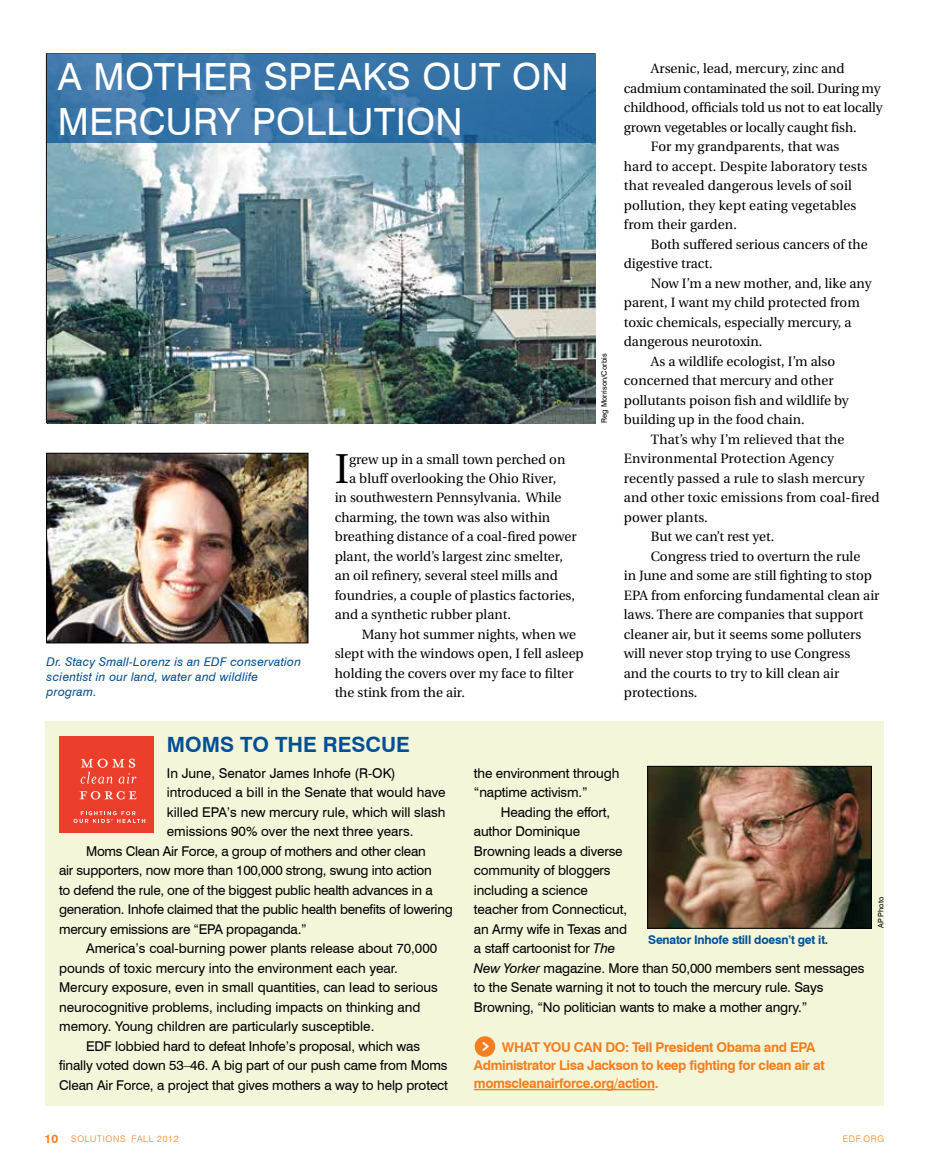
<style>
.page{position:relative;width:945px;height:1161px;background:#fff}
.page>*{position:absolute;margin:0;border:0;box-sizing:border-box;transform-origin:0 0}
.t1{font:41.7px "Utopia";color:#000}
.t2{font:37.5px/45px "Swiss 721 BT";letter-spacing:.015em;color:#fff}
.t3{font:700 21px "Swiss 721 BT";color:#004e95}
.t4{font:13.5px "Utopia";color:#000}
.t5{font:13.5px/19.5px "Swiss 721 BT";letter-spacing:-.01em;color:#000}
.t6{font:700 13.5px/18px "Swiss 721 BT";letter-spacing:-.03em;color:#f57e20}
.t7{font:13.5px "Utopia";letter-spacing:-.02em;color:#000}
.t8{font:italic 12px/15px "Swiss 721 BT";letter-spacing:.02em;color:#004e95}
.t9{font:700 12px "Swiss 721 BT";letter-spacing:-.02em;color:#004e95}
.t10{font:300 9px "Swiss 721 BT";letter-spacing:.08em;color:#f57e20}
.t11{font:7.5px "Swiss 721 BT";color:#000}
.s1{font-style:italic}
.s2{font-weight:700;font-size:12px}
</style>
<div class="page">
<div style="left:46px;top:721px;width:838px;height:385px;background:#f3f6d9"></div>
<hr style="left:474px;top:1089px;width:181px;height:1px;background:#f57e20">
<img style="left:47px;top:143px;width:548px;height:280px">
<svg style="left:47px;top:54px;width:549px;height:89px;background:#3774a8"></svg>
<img style="left:48px;top:455px;width:258px;height:186px">
<div style="left:46px;top:453px;width:262px;height:190px;border:1px solid #000"></div>
<img style="left:649px;top:768px;width:221px;height:158px">
<div style="left:647px;top:766px;width:225px;height:162px;border:1px solid #000"></div>
<div style="left:59px;top:737px;width:94px;height:96px;background:#ec3f2b"></div>
<svg style="left:80px;top:759px;width:56px;height:25px"></svg>
<svg style="left:80px;top:791px;width:56px;height:9px"></svg>
<svg style="left:74px;top:811px;width:71px;height:12px"></svg>
<div style="left:475px;top:1036px;width:20px;height:21px;background:#f57e20;border-radius:50%"></div>
<svg style="left:482px;top:1042px;width:7px;height:9px"></svg>
<h2 class="t2" style="left:58px;top:53px;width:512px">A mother speaks out on mercury pollution</h2>
<p class="t8" style="left:47px;top:654px;width:256px">Dr. Stacy Small-Lorenz is an EDF conservation scientist in our land, water and wildlife program.</p>
<h1 class="t1" style="left:335px;top:446px;width:16px">I</h1>
<p class="t4" style="left:349px;top:451px;width:218px">grew up in a small town perched on</p>
<p class="t4" style="left:349px;top:471px;width:209px">a bluff overlooking the Ohio River,</p>
<p class="t4" style="left:335px;top:490px;width:228px">in southwestern Pennsylvania. While</p>
<p class="t4" style="left:335px;top:510px;width:217px">charming, the town was also within</p>
<p class="t4" style="left:335px;top:529px;width:244px">breathing distance of a coal-fired power</p>
<p class="t4" style="left:335px;top:549px;width:230px">plant, the world’s largest zinc smelter,</p>
<p class="t4" style="left:335px;top:568px;width:225px">an oil refinery, several steel mills and</p>
<p class="t4" style="left:335px;top:588px;width:242px">foundries, a couple of plastics factories,</p>
<p class="t4" style="left:335px;top:607px;width:178px">and a synthetic rubber plant.</p>
<p class="t4" style="left:362px;top:627px;width:216px">Many hot summer nights, when we</p>
<p class="t4" style="left:335px;top:646px;width:251px">slept with the windows open, I fell asleep</p>
<p class="t4" style="left:335px;top:666px;width:240px">holding the covers over my face to filter</p>
<p class="t4" style="left:335px;top:685px;width:132px">the stink from the air.</p>
<h3 class="t3" style="left:167px;top:732px;width:123px">Moms to the</h3>
<h3 class="t3" style="left:323px;top:732px;width:86px">rescue</h3>
<p class="t11" style="left:600px;top:423px;width:71px;rotate:-90deg">Reg Morrison/Corbis</p>
<p class="t4" style="left:651px;top:61px;width:195px">Arsenic, lead, mercury, zinc and</p>
<p class="t7" style="left:624px;top:81px;width:258px">cadmium contaminated the soil. During my</p>
<p class="t4" style="left:624px;top:100px;width:260px">childhood, officials told us not to eat locally</p>
<p class="t4" style="left:624px;top:120px;width:234px">grown vegetables or locally caught fish.</p>
<p class="t4" style="left:651px;top:139px;width:190px">For my grandparents, that was</p>
<p class="t4" style="left:624px;top:159px;width:245px">hard to accept. Despite laboratory tests</p>
<p class="t4" style="left:624px;top:178px;width:230px">that revealed dangerous levels of soil</p>
<p class="t4" style="left:624px;top:198px;width:234px">pollution, they kept eating vegetables</p>
<p class="t4" style="left:624px;top:217px;width:115px">from their garden.</p>
<p class="t4" style="left:651px;top:237px;width:218px">Both suffered serious cancers of the</p>
<p class="t4" style="left:624px;top:256px;width:90px">digestive tract.</p>
<p class="t4" style="left:651px;top:276px;width:222px">Now I’m a new mother, and, like any</p>
<p class="t4" style="left:624px;top:295px;width:237px">parent, I want my child protected from</p>
<p class="t4" style="left:624px;top:315px;width:229px">toxic chemicals, especially mercury, a</p>
<p class="t4" style="left:624px;top:334px;width:140px">dangerous neurotoxin.</p>
<p class="t4" style="left:651px;top:354px;width:186px">As a wildlife ecologist, I’m also</p>
<p class="t4" style="left:624px;top:373px;width:211px">concerned that mercury and other</p>
<p class="t4" style="left:624px;top:393px;width:226px">pollutants poison fish and wildlife by</p>
<p class="t4" style="left:624px;top:412px;width:182px">building up in the food chain.</p>
<p class="t4" style="left:651px;top:432px;width:195px">That’s why I’m relieved that the</p>
<p class="t4" style="left:624px;top:451px;width:212px">Environmental Protection Agency</p>
<p class="t4" style="left:624px;top:471px;width:242px">recently passed a rule to slash mercury</p>
<p class="t4" style="left:624px;top:490px;width:257px">and other toxic emissions from coal-fired</p>
<p class="t4" style="left:624px;top:510px;width:85px">power plants.</p>
<p class="t4" style="left:651px;top:529px;width:125px">But we can’t rest yet.</p>
<p class="t4" style="left:651px;top:549px;width:211px">Congress tried to overturn the rule</p>
<p class="t4" style="left:624px;top:568px;width:250px">in June and some are still fighting to stop</p>
<p class="t4" style="left:624px;top:588px;width:257px">EPA from enforcing fundamental clean air</p>
<p class="t4" style="left:624px;top:607px;width:241px">laws. There are companies that support</p>
<p class="t4" style="left:624px;top:627px;width:239px">cleaner air, but it seems some polluters</p>
<p class="t4" style="left:624px;top:646px;width:228px">will never stop trying to use Congress</p>
<p class="t4" style="left:624px;top:666px;width:217px">and the courts to try to kill clean air</p>
<p class="t4" style="left:624px;top:685px;width:75px">protections.</p>
<p class="t5" style="left:167px;top:763px;width:280px">I n June, Senator James I nhofe (R-OK) introduced a bill in the Senate that would have killed EPA</p>
<p class="t5" style="left:227px;top:802px;width:220px">’s new mercury rule, which will slash</p>
<p class="t5" style="left:167px;top:821px;width:248px">emissions 90% over the next three years.</p>
<p class="t5" style="left:86px;top:841px;width:341px">Moms Clean Air Force, a group of mothers and other clean</p>
<p class="t5" style="left:59px;top:860px;width:374px">air supporters, now more than 100,000 strong, swung into action</p>
<p class="t5" style="left:59px;top:880px;width:375px">to defend the rule, one of the biggest public health advances in a</p>
<p class="t5" style="left:59px;top:899px;width:395px">generation. Inhofe claimed that the public health benefits of lowering</p>
<p class="t5" style="left:59px;top:919px;width:149px">mercury emissions are “EPA</p>
<p class="t5" style="left:226px;top:919px;width:82px">propaganda.”</p>
<p class="t5" style="left:86px;top:938px;width:353px">America’s coal-burning power plants release about 70,000</p>
<p class="t5" style="left:59px;top:958px;width:340px">pounds of toxic mercury into the environment each year.</p>
<p class="t5" style="left:59px;top:977px;width:380px">Mercury exposure, even in small quantities, can lead to serious</p>
<p class="t5" style="left:59px;top:997px;width:363px">neurocognitive problems, including impacts on thinking and</p>
<p class="t5" style="left:59px;top:1016px;width:317px">memory. Young children are particularly susceptible.</p>
<p class="t5" style="left:86px;top:1036px;width:10px">EDF</p>
<p class="t5" style="left:59px;top:1036px;width:390px;text-indent:56px">lobbied hard to defeat I nhofe’s proposal, which was finally voted down 53–46. A big part of our push came from Moms<br>Clean Air Force, a project that gives mothers a way to help protect</p>
<p class="t5" style="left:474px;top:763px;width:147px">the environment through “naptime activism.”</p>
<p class="t5" style="left:474px;top:802px;width:392px;text-indent:27px">Heading the effort,<br>author Dominique<br>Browning leads a diverse<br>community of bloggers<br>including a science<br>teacher from Connecticut,<br>an Army wife in Texas and<br>a staff cartoonist for <span class="s1">The<br>New Yorker</span> magazine. More than 50,000 members sent messages to the Senate warning it not to touch the mercury rule. Says<br>Browning, “No politician wants to make a mother angry.”</p>
<p class="t6" style="left:474px;top:1038px;width:352px;text-indent:28px">WHAT YOU CAN DO: Tell President Obama and EPA<br>Administrator Lisa Jackson to keep fighting for clean air at momscleanairforce.org/action.</p>
<p class="t9" style="left:648px;top:932px;width:182px">Senator I nhofe still doesn’t get it.</p>
<p class="t11" style="left:876px;top:928px;width:33px;rotate:-90deg">AP Photo</p>
<p class="t10" style="left:45px;top:1133px;width:135px"><span class="s2">10</span> SOLUTIONS FALL 2012</p>
<p class="t10" style="left:843px;top:1133px;width:43px">EDF.ORG</p>
</div>
